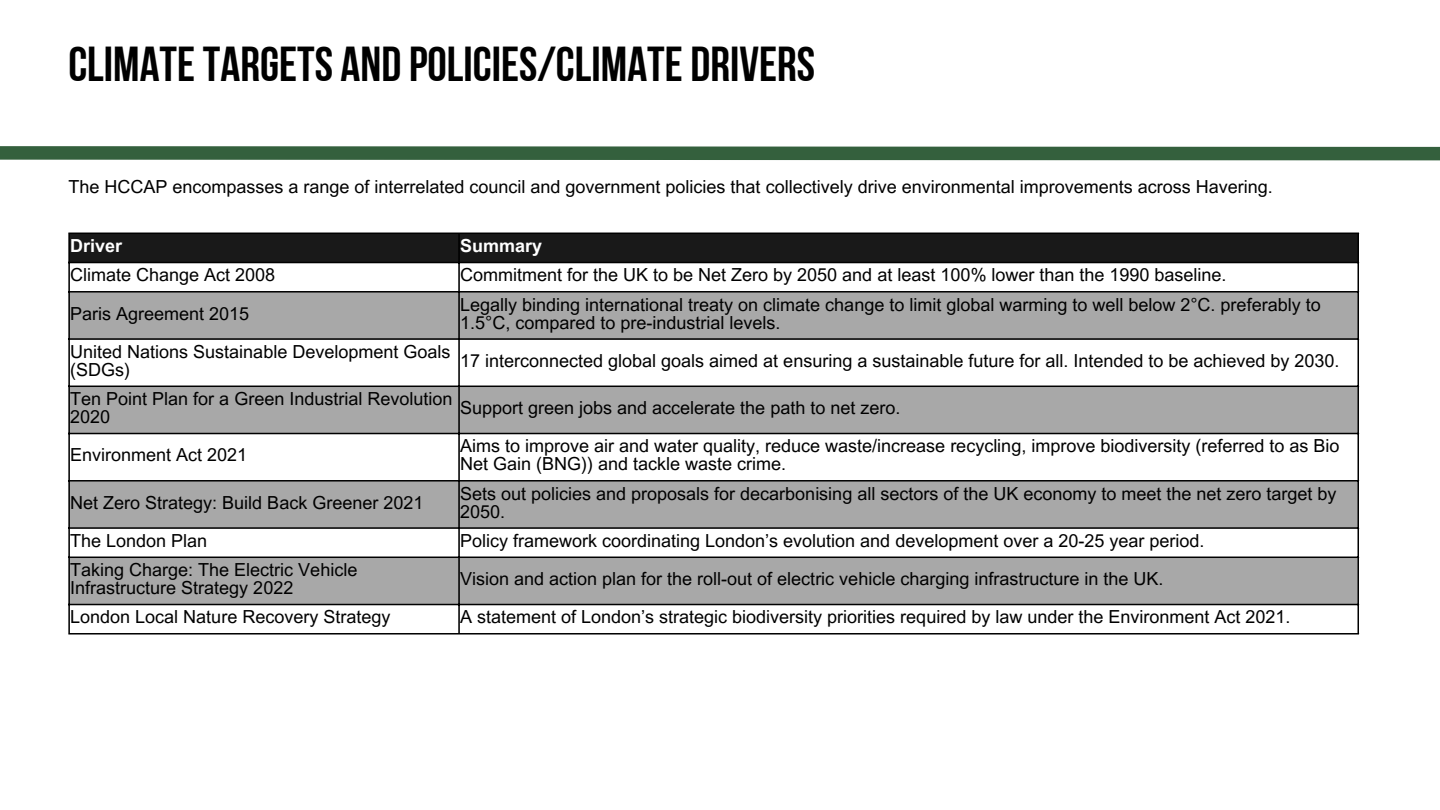
<style>
.page{position:relative;width:1440px;height:810px;background:#fff}
.page>*{position:absolute;margin:0;border:0;box-sizing:border-box;transform-origin:0 0}
.t1{font:48.9px "Bebas Neue Cyrillic";color:#000}
.t2{font:18px/18px "Arial MT Pro";color:#000}
.t3{font:700 18px "Arial MT Pro";color:#fff}
</style>
<div class="page">
<svg style="left:0;top:146px;width:1440px;height:15px;background:#486f50"></svg>
<div style="left:70px;top:234px;width:1288px;height:28px;background:#191919"></div>
<svg style="left:70px;top:293px;width:1288px;height:234px;fill:#a8a8a8"></svg>
<svg style="left:70px;top:529px;width:1288px;height:104px"></svg>
<hr style="left:68px;top:234px;width:2px;height:399px;background:#000">
<hr style="left:458px;top:234px;width:2px;height:399px;background:#000">
<hr style="left:1358px;top:234px;width:1px;height:399px;background:#000">
<hr style="left:68px;top:233px;width:1291px;height:1px;background:#000">
<hr style="left:68px;top:262px;width:1291px;height:1px;background:#000">
<hr style="left:68px;top:291px;width:1291px;height:2px;background:#000">
<hr style="left:68px;top:338px;width:1291px;height:2px;background:#000">
<hr style="left:68px;top:386px;width:1291px;height:1px;background:#000">
<hr style="left:68px;top:433px;width:1291px;height:1px;background:#000">
<hr style="left:68px;top:480px;width:1291px;height:2px;background:#000">
<hr style="left:68px;top:527px;width:1291px;height:2px;background:#000">
<hr style="left:68px;top:557px;width:1291px;height:1px;background:#000">
<hr style="left:68px;top:604px;width:1291px;height:1px;background:#000">
<hr style="left:68px;top:633px;width:1291px;height:2px;background:#000">
<h1 class="t1" style="left:68px;top:45px;width:748px">CLIMATETARGETS AND POLICIES/CLIMATE DRIVERS</h1>
<p class="t2" style="left:68px;top:180px;width:1206px">The HCCAP encompasses a range of interrelated council and government policies that collectively drive environmental improvements across Havering.</p>
<p class="t3" style="left:70px;top:239px;width:54px">Driver</p>
<p class="t3" style="left:460px;top:239px;width:84px">Summary</p>
<p class="t2" style="left:70px;top:268px;width:207px">Climate Change Act 2008</p>
<p class="t2" style="left:460px;top:268px;width:768px">Commitment for the UK to be Net Zero by 2050 and at least 100% lower than the 1990 baseline.</p>
<p class="t2" style="left:70px;top:306px;width:181px">Paris Agreement 2015</p>
<p class="t2" style="left:460px;top:297px;width:862px">Legally binding international treaty on climate change to limit global warming to well below 2°C. preferably to<br>1.5°C, compared to pre-industrial levels.</p>
<p class="t2" style="left:70px;top:345px;width:382px">United Nations Sustainable Development Goals (SDGs)</p>
<p class="t2" style="left:460px;top:354px;width:881px">17 interconnected global goals aimed at ensuring a sustainable future for all. Intended to be achieved by 2030.</p>
<p class="t2" style="left:70px;top:392px;width:384px">Ten Point Plan for a Green Industrial Revolution<br>2020</p>
<p class="t2" style="left:460px;top:401px;width:442px">Support green jobs and accelerate the path to net zero.</p>
<p class="t2" style="left:70px;top:448px;width:179px">Environment Act 2021</p>
<p class="t2" style="left:460px;top:439px;width:881px">Aims to improve air and water quality, reduce waste/increase recycling, improve biodiversity (referred to as Bio<br>Net Gain (BNG)) and tackle waste crime.</p>
<p class="t2" style="left:70px;top:495px;width:355px">Net Zero Strategy: Build Back Greener 2021</p>
<p class="t2" style="left:460px;top:486px;width:878px">Sets out policies and proposals for decarbonising all sectors of the UK economy to meet the net zero target by<br>2050.</p>
<p class="t2" style="left:70px;top:534px;width:139px">The London Plan</p>
<p class="t2" style="left:460px;top:534px;width:746px">Policy framework coordinating London’s evolution and development over a 20-25 year period.</p>
<p class="t2" style="left:70px;top:563px;width:289px">Taking Charge: The Electric Vehicle<br>Infrastructure Strategy 2022</p>
<p class="t2" style="left:460px;top:572px;width:705px">Vision and action plan for the roll-out of electric vehicle charging infrastructure in the UK.</p>
<p class="t2" style="left:70px;top:610px;width:322px">London Local Nature Recovery Strategy</p>
<p class="t2" style="left:460px;top:610px;width:832px">A statement of London’s strategic biodiversity priorities required by law under the Environment Act 2021.</p>
</div>
